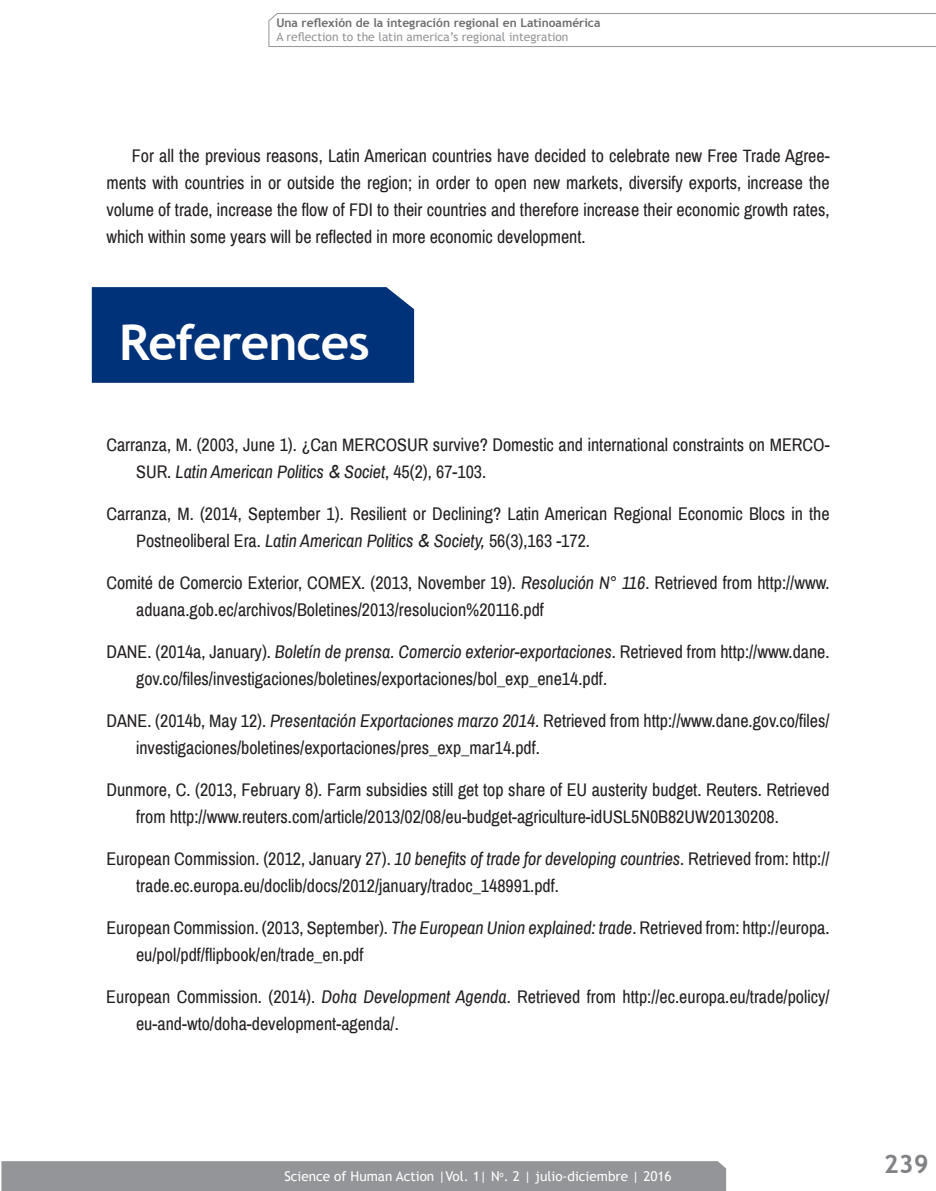
<style>
.page{position:relative;width:936px;height:1191px;background:#fff}
.page>*{position:absolute;margin:0;border:0;box-sizing:border-box;transform-origin:0 0}
.t1{font:700 49.5px "Trebuchet MS";letter-spacing:-.02em;color:#fff}
.t2{font:700 25.5px "Trebuchet MS";color:#808285}
.t3{font:18px/27px "Archivo Narrow";color:#231f20}
.t4{font:13.5px "Trebuchet MS";color:#fff}
.t5{font:700 12px "Trebuchet MS";color:#6c6d70}
.t6{font:12px "Trebuchet MS";color:#939598}
.s1{font-style:italic}
.s2{font-family:"Arial";font-style:italic}
</style>
<div class="page">
<div style="left:1px;top:1161px;width:725px;height:30px;background:#939598"></div>
<svg style="left:268px;top:13px;width:667px;height:34px"></svg>
<div style="left:92px;top:287px;width:322px;height:96px;background:#00327a"></div>
<p class="t5" style="left:276px;top:15px;width:325px">Una reflexión de la integración regional en Latinoamérica</p>
<p class="t6" style="left:276px;top:29px;width:293px">A reflection to the latin america’s regional integration</p>
<p class="t3" style="left:106px;top:142px;width:724px;text-align:justify;text-indent:26px">For all the previous reasons, Latin American countries have decided to celebrate new Free Trade Agree&shy;ments with countries in or outside the region; in order to open new markets, diversify exports, increase the volume of trade, increase the flow of FDI to their countries and therefore increase their economic growth rates, which within some years will be reflected in more economic development.</p>
<h1 class="t1" style="left:119px;top:311px;width:252px">References</h1>
<p class="t3" style="left:136px;top:431px;width:695px;text-indent:-30px">Carranza, M. (2003, June 1). ¿Can MERCOSUR survive? Domestic and international constraints on MERCO-<br>SUR. <span class="s1">Latin American Politics</span> <span class="s2">&amp;</span> <span class="s1">Societ</span>, 45(2), 67-103.</p>
<p class="t3" style="left:136px;top:500px;width:695px;text-indent:-30px">Carranza, M. (2014, September 1). Resilient or Declining? Latin American Regional Economic Blocs in the<br>Postneoliberal Era. <span class="s1">Latin American Politics</span> <span class="s2">&amp;</span> <span class="s1">Society,</span> 56(3),163 -172.</p>
<p class="t3" style="left:136px;top:569px;width:695px;text-indent:-30px">Comité de Comercio Exterior, COMEX. (2013, November 19). <span class="s1">Resolución N° 116</span>. Retrieved from http://www. aduana.gob.ec/archivos/Boletines/2013/resolucion%20116.pdf</p>
<p class="t3" style="left:136px;top:638px;width:695px;text-indent:-30px">DANE. (2014a, January). <span class="s1">Boletín de prensa. Comercio exterior-exportaciones</span>. Retrieved from http://www.dane. gov.co/files/investigaciones/boletines/exportaciones/bol_exp_ene14.pdf.</p>
<p class="t3" style="left:136px;top:707px;width:695px;text-indent:-30px">DANE. (2014b, May 12). <span class="s1">Presentación Exportaciones marzo 2014</span>. Retrieved from http://www.dane.gov.co/files/ investigaciones/boletines/exportaciones/pres_exp_mar14.pdf.</p>
<p class="t3" style="left:136px;top:776px;width:695px;text-indent:-30px">Dunmore, C. (2013, February 8). Farm subsidies still get top share of EU austerity budget. Reuters. Retrieved from http://www.reuters.com/article/2013/02/08/eu-budget-agriculture-idUSL5N0B82UW20130208.</p>
<p class="t3" style="left:136px;top:845px;width:695px;text-indent:-30px">European Commission. (2012, January 27). <span class="s1">10 benefits of trade for developing countries</span>. Retrieved from: http:// trade.ec.europa.eu/doclib/docs/2012/january/tradoc_148991.pdf.</p>
<p class="t3" style="left:136px;top:914px;width:695px;text-indent:-30px">European Commission. (2013, September). <span class="s1">The European Union explained: trade</span>. Retrieved from: http://europa. eu/pol/pdf/flipbook/en/trade_en.pdf</p>
<p class="t3" style="left:136px;top:983px;width:695px;text-indent:-30px">European Commission. (2014). <span class="s1">Doha Development Agenda</span>. Retrieved from http://ec.europa.eu/trade/policy/ eu-and-wto/doha-development-agenda/.</p>
<p class="t4" style="left:284px;top:1167px;width:389px">Science of Human Action |Vol. 1| N<sup>o</sup>. 2 | julio-diciembre | 2016</p>
<h2 class="t2" style="left:883px;top:1147px;width:46px">239</h2>
</div>
